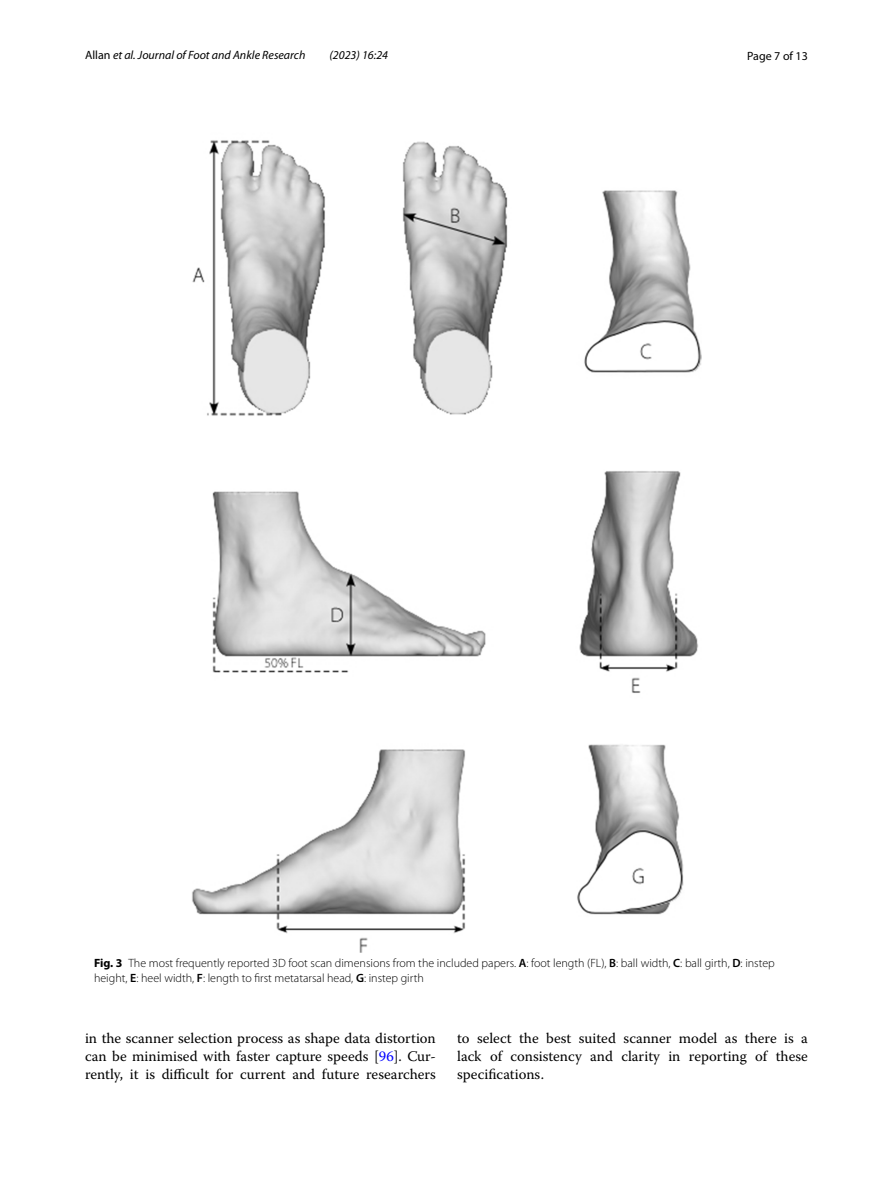
<style>
.page{position:relative;width:893px;height:1187px;background:#fff}
.page>*{position:absolute;margin:0;border:0;box-sizing:border-box;transform-origin:0 0}
.t1{font:14.7px/18px "Warnock Pro";color:#000;text-align:justify}
.t2{font:300 12px/15px "Myriad Pro";color:#000}
.t3{font:italic 12px "Myriad Pro";color:#000}
.t4{font:12px "Myriad Pro";color:#000}
.s1{font-style:normal}
.s2{font-weight:700}
.s3{font-weight:600}
.s4{color:#00f}
</style>
<div class="page">
<img style="left:192px;top:140px;width:510px;height:812px">
<p class="t3" style="left:85px;top:48px;width:222px"><span class="s1">Allan</span> et al. Journal of Foot and Ankle Research</p>
<p class="t3" style="left:329px;top:48px;width:60px">(2023) 16:24</p>
<p class="t4" style="left:747px;top:48px;width:62px">Page 7 of 13</p>
<p class="t2" style="left:94px;top:955px;width:682px"><span class="s2">Fig. 3</span> The most frequently reported 3D foot scan dimensions from the included papers. <span class="s3">A</span>: foot length (FL), <span class="s3">B</span>: ball width, <span class="s3">C</span>: ball girth, <span class="s3">D</span>: instep height, <span class="s3">E</span>: heel width, <span class="s3">F</span>: length to first metatarsal head, <span class="s3">G</span>: instep girth</p>
<p class="t1" style="left:85px;top:1028px;width:352px">in the scanner selection process as shape data distortion can be minimised with faster capture speeds [<span class="s4">96</span>]. Cur&shy;rently, it is difficult for current and future researchers</p>
<p class="t1" style="left:457px;top:1028px;width:352px">to select the best suited scanner model as there is a lack of consistency and clarity in reporting of these specifications.</p>
</div>
